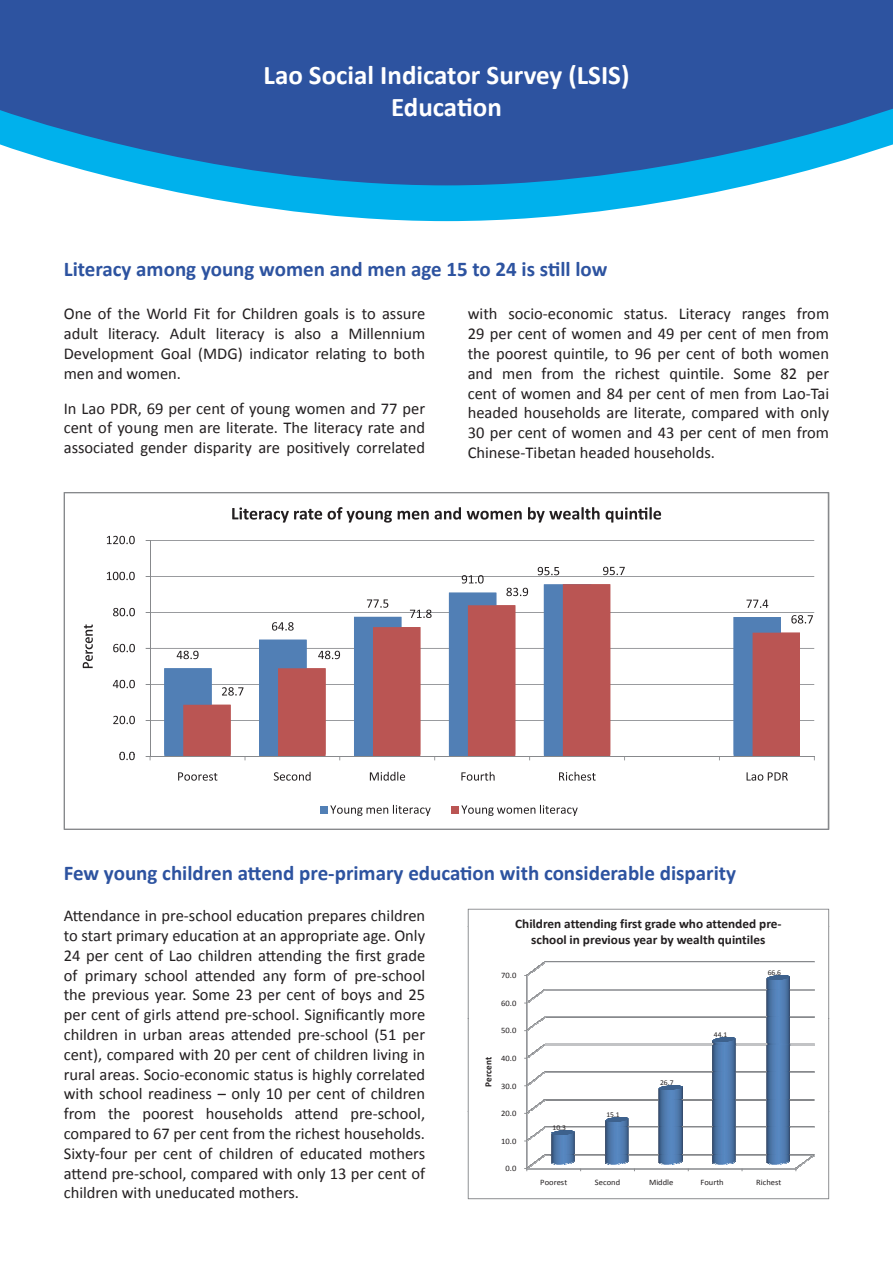
<style>
.page{position:relative;width:893px;height:1263px;background:#fff}
.page>*{position:absolute;margin:0;border:0;box-sizing:border-box;transform-origin:0 0}
.t1{font:700 27px/32.4px "Calibri";color:#fff;text-align:center}
.t2{font:700 21px "Calibri";color:#2d53a0}
.t3{font:16.5px/19.8px "Calibri";color:#231f20;text-align:justify}
.t4{font:700 12.9px "Calibri";color:#231f20}
.t5{font:700 9.45px "Calibri";color:#231f20}
.t6{font:8.25px "Calibri";color:#231f20}
.t7{font:7.35px "Calibri";color:#231f20}
</style>
<div class="page">
<svg style="left:144px;top:185px;width:605px;height:36px;fill:#00b1ec"></svg>
<svg style="left:0;top:0;width:893px;height:185px;background:#2f62ab"></svg>
<svg style="left:468px;top:909px;width:361px;height:290px"></svg>
<svg style="left:64px;top:492px;width:765px;height:338px"></svg>
<h1 class="t1" style="left:264px;top:58px;width:367px">Lao Social Indicator Survey (LSIS)<br>Education</h1>
<p class="t2" style="left:64px;top:256px;width:545px">Literacy among young women and men age 15 to 24 is still low</p>
<p class="t3" style="left:468px;top:303px;width:363px">with socio-economic status. Literacy ranges from 29 per cent of women and 49 per cent of men from the poorest quintile, to 96 per cent of both women and men from the richest quintile. Some 82 per cent of women and 84 per cent of men from Lao-Tai headed households are literate, compared with only 30 per cent of women and 43 per cent of men from Chinese-Tibetan headed households.</p>
<p class="t3" style="left:64px;top:303px;width:363px">One of the World Fit for Children goals is to assure adult literacy. Adult literacy is also a Millennium Development Goal (MDG) indicator relating to both men and women.</p>
<p class="t3" style="left:64px;top:397px;width:363px">In Lao PDR, 69 per cent of young women and 77 per cent of young men are literate. The literacy rate and associated gender disparity are positively correlated</p>
<p class="t2" style="left:64px;top:860px;width:674px">Few young children attend pre-primary education with considerable disparity</p>
<p class="t4" style="left:515px;top:916px;width:268px">Children attending first grade who attended pre-</p>
<p class="t3" style="left:64px;top:905px;width:363px">Attendance in pre-school education prepares children to start primary education at an appropriate age. Only 24 per cent of Lao children attending the first grade of primary school attended any form of pre-school the previous year. Some 23 per cent of boys and 25 per cent of girls attend pre-school. Significantly more children in urban areas attended pre-school (51 per cent), compared with 20 per cent of children living in rural areas. Socio-economic status is highly correlated with school readiness – only 10 per cent of children from the poorest households attend pre-school, compared to 67 per cent from the richest households.<br>Sixty-four per cent of children of educated mothers attend pre-school, compared with only 13 per cent of children with uneducated mothers.</p>
<p class="t4" style="left:531px;top:932px;width:236px">school in previous year by wealth quintiles</p>
<p class="t7" style="left:768px;top:967px;width:15px">66.6</p>
<p class="t6" style="left:501px;top:970px;width:17px">70.0</p>
<p class="t6" style="left:501px;top:998px;width:17px">60.0</p>
<p class="t6" style="left:501px;top:1025px;width:17px">50.0</p>
<p class="t7" style="left:714px;top:1030px;width:15px">44.1</p>
<p class="t6" style="left:501px;top:1053px;width:17px">40.0</p>
<p class="t5" style="left:482px;top:1087px;width:31px;rotate:-90deg">Percent</p>
<p class="t7" style="left:660px;top:1077px;width:15px">26.7</p>
<p class="t6" style="left:501px;top:1081px;width:17px">30.0</p>
<p class="t6" style="left:501px;top:1108px;width:17px">20.0</p>
<p class="t7" style="left:606px;top:1110px;width:15px">15.1</p>
<p class="t7" style="left:552px;top:1123px;width:15px">10.3</p>
<p class="t6" style="left:501px;top:1136px;width:17px">10.0</p>
<p class="t6" style="left:506px;top:1163px;width:12px">0.0</p>
<p class="t6" style="left:540px;top:1177px;width:28px">Poorest</p>
<p class="t6" style="left:595px;top:1177px;width:27px">Second</p>
<p class="t6" style="left:649px;top:1177px;width:26px">Middle</p>
<p class="t6" style="left:701px;top:1177px;width:25px">Fourth</p>
<p class="t6" style="left:756px;top:1177px;width:27px">Richest</p>
</div>
